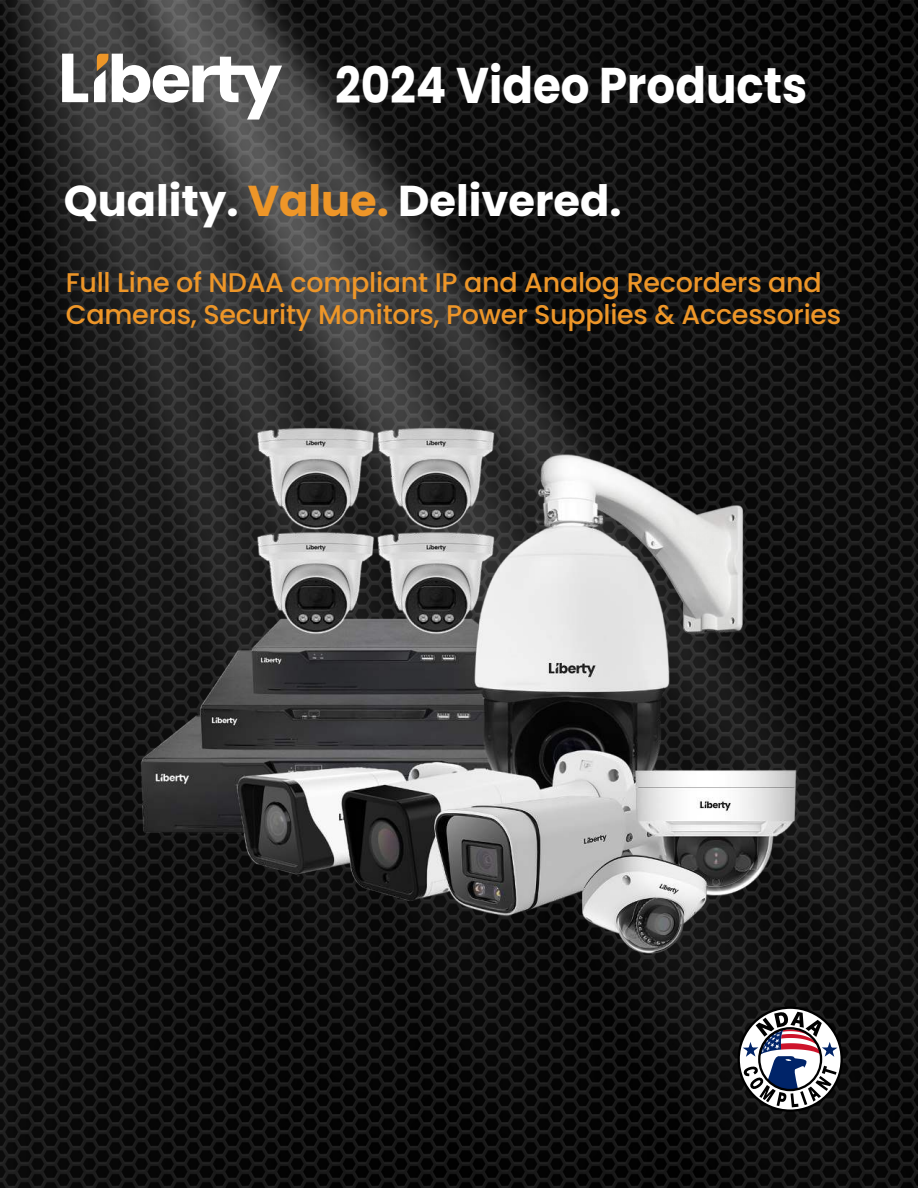
<style>
.page{position:relative;width:918px;height:1188px;background:#fff}
.page>*{position:absolute;margin:0;border:0;box-sizing:border-box;transform-origin:0 0}
.t1{font:700 50.1px "Poppins";color:#fff;scale:.9 1}
.t2{font:700 43.2px "Poppins";color:#fff}
.t3{font:500 27px/32.4px "Poppins";letter-spacing:-.01em;color:#ee9628}
.s1{color:#ee9628}
</style>
<div class="page">
<img style="left:0;top:0;width:918px;height:1188px">
<svg style="left:62px;top:54px;width:220px;height:66px"></svg>
<img style="left:90px;top:376px;width:764px;height:620px">
<svg style="left:739px;top:1008px;width:103px;height:103px"></svg>
<div style="left:738px;top:1007px;width:105px;height:105px;border:2px solid #000;border-radius:50%"></div>
<svg style="left:743px;top:1012px;width:94px;height:95px"></svg>
<h1 class="t1" style="left:335px;top:63px;width:526px">2024 Video Products</h1>
<h2 class="t2" style="left:64px;top:181px;width:559px">Quality. <span class="s1">Value.</span> Delivered.</h2>
<p class="t3" style="left:66px;top:269px;width:777px">Full Line of NDAA compliant IP and Analog Recorders and<br>Cameras, Security Monitors, Power Supplies &amp; Accessories</p>
</div>
